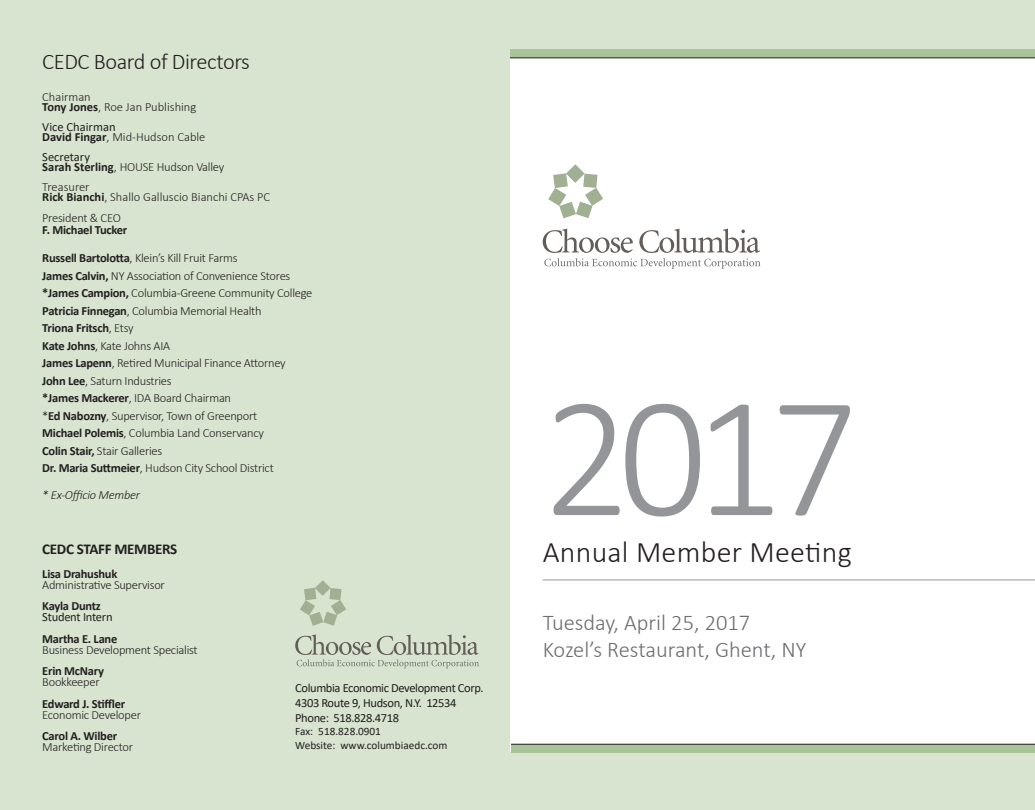
<style>
.page{position:relative;width:1035px;height:810px;background:#fff}
.page>*{position:absolute;margin:0;border:0;box-sizing:border-box;transform-origin:0 0}
.t1{font:300 173.75px "Calibri";color:#939598}
.t2{font:300 30px "Calibri";letter-spacing:.01em;color:#231f20}
.t3{font:300 22.5px "Calibri";color:#6c6d70}
.t4{font:300 22.5px "Calibri";letter-spacing:-.02em;color:#231f20}
.t5{font:700 15px "Calibri";letter-spacing:-.02em;color:#231f20}
.t6{font:300 12.5px "Calibri";letter-spacing:-.02em;color:#231f20}
.t7{font:300 12.5px "Calibri";color:#231f20}
.t8{font:700 12.5px "Calibri";letter-spacing:-.02em;color:#231f20}
.t9{font:12.5px "Calibri";letter-spacing:-.03em;color:#231f20}
.t10{font:12.5px "Calibri";color:#231f20}
.t11{font:italic 300 12.5px "Calibri";letter-spacing:-.02em;color:#231f20}
.t12{font:11.25px "Calibri";color:#231f20}
.s1{font-weight:700}
.s2{font-weight:300}
</style>
<div class="page">
<div style="left:0;top:0;width:510px;height:810px;background:#d8e4d0"></div>
<svg style="left:543px;top:229px;width:217px;height:40px"></svg>
<svg style="left:548px;top:164px;width:55px;height:54px"></svg>
<hr style="left:543px;top:580px;width:492px;height:1px;background:#939598">
<div style="left:510px;top:0;width:524px;height:58px;background:#d8e4d0"></div>
<div style="left:510px;top:49px;width:524px;height:9px;background:#a9c399"></div>
<div style="left:505px;top:753px;width:530px;height:57px;background:#d8e4d0"></div>
<div style="left:511px;top:745px;width:524px;height:8px;background:#a9c399"></div>
<hr style="left:510px;top:58px;width:525px;height:1px;background:#231f20">
<hr style="left:511px;top:744px;width:524px;height:1px;background:#231f20">
<svg style="left:295px;top:634px;width:184px;height:34px"></svg>
<svg style="left:300px;top:580px;width:46px;height:46px"></svg>
<p class="t4" style="left:42px;top:47px;width:209px">CEDC Board of Directors</p>
<p class="t7" style="left:42px;top:89px;width:50px">Chairman</p>
<p class="t7" style="left:42px;top:99px;width:156px"><span class="s1">Tony Jones</span>, Roe Jan Publishing</p>
<p class="t10" style="left:42px;top:118px;width:75px">Vice Chairman</p>
<p class="t7" style="left:42px;top:129px;width:165px"><span class="s1">David Fingar</span>, Mid-Hudson Cable</p>
<p class="t10" style="left:42px;top:148px;width:49px">Secretary</p>
<p class="t6" style="left:42px;top:159px;width:184px"><span class="s1">Sarah Sterling</span>, HOUSE Hudson Valley</p>
<p class="t7" style="left:42px;top:179px;width:49px">Treasurer</p>
<p class="t7" style="left:42px;top:189px;width:229px"><span class="s1">Rick Bianchi</span>, Shallo Galluscio Bianchi CPAs PC</p>
<p class="t6" style="left:42px;top:211px;width:80px">President &amp; CEO</p>
<p class="t8" style="left:42px;top:221px;width:87px">F. Michael Tucker</p>
<p class="t6" style="left:42px;top:251px;width:197px"><span class="s1">Russell Bartolotta</span>, Klein’s Kill Fruit Farms</p>
<p class="t6" style="left:42px;top:268px;width:250px"><span class="s1">James Calvin,</span> NY Association of Convenience Stores</p>
<p class="t6" style="left:42px;top:286px;width:272px"><span class="s1">*James Campion,</span> Columbia-Greene Community College</p>
<p class="t6" style="left:42px;top:303px;width:221px"><span class="s1">Patricia Finnegan</span>, Columbia Memorial Health</p>
<p class="t8" style="left:42px;top:319px;width:93px">Triona Fritsch<span class="s2">, Etsy</span></p>
<p class="t6" style="left:42px;top:338px;width:129px"><span class="s1">Kate Johns</span>, Kate Johns AIA</p>
<p class="t6" style="left:42px;top:356px;width:245px"><span class="s1">James Lapenn</span>, Retired Municipal Finance Attorney</p>
<p class="t6" style="left:42px;top:373px;width:131px"><span class="s1">John Lee</span>, Saturn Industries</p>
<p class="t6" style="left:42px;top:391px;width:190px"><span class="s1">*James Mackerer</span>, IDA Board Chairman</p>
<p class="t6" style="left:42px;top:408px;width:217px">*<span class="s1">Ed Nabozny</span>, Supervisor, Town of Greenport</p>
<p class="t6" style="left:42px;top:426px;width:223px"><span class="s1">Michael Polemis</span>, Columbia Land Conservancy</p>
<p class="t6" style="left:42px;top:443px;width:122px"><span class="s1">Colin Stair,</span> Stair Galleries</p>
<p class="t6" style="left:42px;top:461px;width:233px"><span class="s1">Dr. Maria Suttmeier</span>, Hudson City School District</p>
<p class="t11" style="left:42px;top:487px;width:99px">* Ex-Officio Member</p>
<p class="t5" style="left:42px;top:538px;width:137px">CEDC STAFF MEMBERS</p>
<p class="t8" style="left:42px;top:565px;width:77px">Lisa Drahushuk</p>
<p class="t6" style="left:42px;top:577px;width:124px">Administrative Supervisor</p>
<p class="t8" style="left:42px;top:597px;width:60px">Kayla Duntz</p>
<p class="t9" style="left:42px;top:609px;width:72px">Student Intern</p>
<p class="t8" style="left:42px;top:630px;width:77px">Martha E. Lane</p>
<p class="t6" style="left:42px;top:642px;width:157px">Business Development Specialist</p>
<p class="t8" style="left:42px;top:662px;width:63px">Erin McNary</p>
<p class="t6" style="left:42px;top:675px;width:59px">Bookkeeper</p>
<p class="t8" style="left:42px;top:695px;width:84px">Edward J. Stiffler</p>
<p class="t6" style="left:42px;top:707px;width:100px">Economic Developer</p>
<p class="t8" style="left:42px;top:727px;width:76px">Carol A. Wilber</p>
<p class="t6" style="left:42px;top:740px;width:92px">Marketing Director</p>
<p class="t9" style="left:295px;top:679px;width:190px">Columbia Economic Development Corp.</p>
<p class="t9" style="left:295px;top:694px;width:163px">4303 Route 9, Hudson, N.Y. 12534</p>
<p class="t9" style="left:295px;top:709px;width:105px">Phone: 518.828.4718</p>
<p class="t12" style="left:295px;top:724px;width:87px">Fax: 518.828.0901</p>
<p class="t12" style="left:295px;top:737px;width:154px">Website: www.columbiaedc.com</p>
<p class="t1" style="left:543px;top:350px;width:317px">2017</p>
<p class="t2" style="left:543px;top:534px;width:311px">Annual Member Meeting</p>
<p class="t3" style="left:543px;top:609px;width:209px">Tuesday, April 25, 2017</p>
<p class="t3" style="left:543px;top:636px;width:265px">Kozel’s Restaurant, Ghent, NY</p>
</div>
